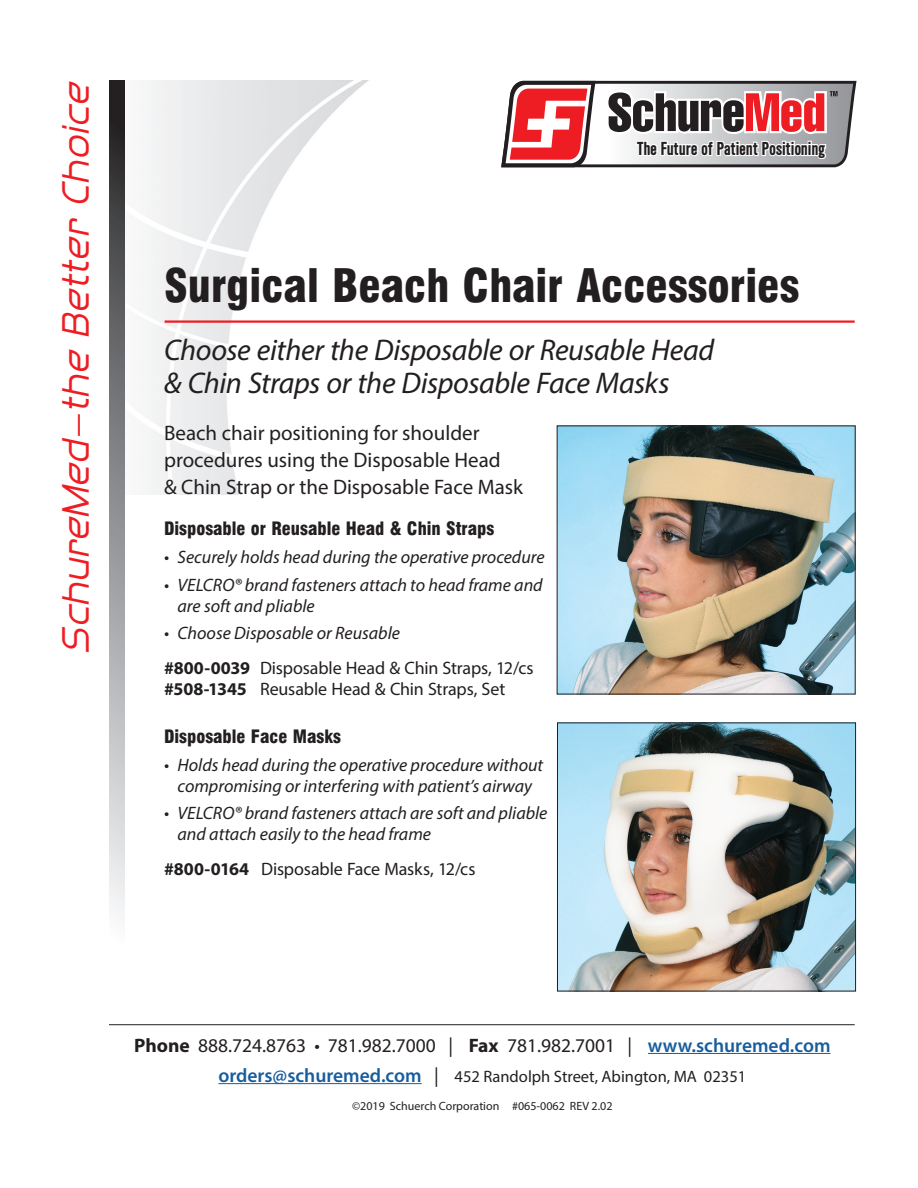
<style>
.page{position:relative;width:918px;height:1188px;background:#fff}
.page>*{position:absolute;margin:0;border:0;box-sizing:border-box;transform-origin:0 0}
.t1{font:900 45px "Corporate Condensed";color:#231f20}
.t2{font:italic 39px "Silverfork";color:#ee1d23}
.t3{font:italic 30px/33px "Myriad Pro";letter-spacing:-.01em;color:#231f20}
.t4{font:21px/27px "Myriad Pro";color:#231f20}
.t5{font:19.5px "Myriad Pro";color:#231f20}
.t6{font:italic 18px/21px "Myriad Pro";color:#231f20}
.t7{font:18px/34.5px "Myriad Pro";letter-spacing:-.01em;color:#231f20}
.t8{font:900 18px "Corporate Condensed";color:#231f20}
.t9{font:700 16.65px "Simple Type";letter-spacing:.01em;color:#231f20}
.t10{font:16.5px "Myriad Pro";color:#231f20}
.t11{font:12px "Myriad Pro";color:#231f20}
.s1{font-style:italic}
.s2{font-weight:700}
.s3{font-weight:600;color:#175d9e}
.s4{font-weight:600;font-size:19.5px;color:#175d9e}
.s5{font-size:19.5px}
</style>
<div class="page">
<img style="left:145px;top:81px;width:223px;height:413px">
<div style="left:109px;top:81px;width:16px;height:910px;background:linear-gradient(to bottom,#212022,#fff)"></div>
<hr style="left:165px;top:320px;width:690px;height:3px;background:#ee1d23">
<svg style="left:109px;top:1025px;width:746px;height:60px"></svg>
<hr style="left:109px;top:1024px;width:746px;height:1px;background:#231f20">
<img style="left:559px;top:428px;width:295px;height:264px">
<img style="left:559px;top:725px;width:295px;height:264px">
<div style="left:557px;top:723px;width:299px;height:268px;border:1px solid #231f20"></div>
<hr style="left:648px;top:1053px;width:183px;height:1px;background:#175d9e">
<hr style="left:218px;top:1083px;width:204px;height:1px;background:#175d9e">
<svg style="left:501px;top:81px;width:356px;height:86px"></svg>
<h2 class="t2" style="left:53px;top:654px;width:574px;rotate:-90deg">SchureMed–the Better Choice</h2>
<p class="t9" style="left:637px;top:138px;width:190px">The Future of Patient Positioning</p>
<h1 class="t1" style="left:164px;top:259px;width:637px">Surgical Beach Chair Accessories</h1>
<h3 class="t3" style="left:164px;top:332px;width:552px">Choose either the Disposable or Reusable Head &amp; Chin Straps or the Disposable Face Masks</h3>
<p class="t4" style="left:164px;top:419px;width:360px">Beach chair positioning for shoulder procedures using the Disposable Head<br>&amp; Chin Strap or the Disposable Face Mask</p>
<p class="t8" style="left:164px;top:518px;width:332px">Disposable or Reusable Head &amp; Chin Straps</p>
<p class="t6" style="left:164px;top:546px;width:382px">• Securely holds head during the operative procedure</p>
<p class="t6" style="left:178px;top:574px;width:367px;text-indent:-14px">• VELCRO® brand fasteners attach to head frame and are soft and pliable</p>
<p class="t7" style="left:164px;top:616px;width:371px"><span class="s1">• Choose Disposable or Reusable<br></span><span class="s2">#800-0039</span> Disposable Head &amp; Chin Straps, 12/cs</p>
<p class="t7" style="left:164px;top:671px;width:343px"><span class="s2">#508-1345</span> Reusable Head &amp; Chin Straps, Set</p>
<p class="t8" style="left:164px;top:726px;width:179px">Disposable Face Masks</p>
<p class="t6" style="left:164px;top:754px;width:381px;text-align:center">• Holds head during the operative procedure without compromising or interfering with patient’s airway</p>
<p class="t6" style="left:178px;top:803px;width:371px;text-indent:-14px">• VELCRO® brand fasteners attach are soft and pliable and attach easily to the head frame</p>
<p class="t7" style="left:164px;top:851px;width:313px"><span class="s2">#800-0164</span> Disposable Face Masks, 12/cs</p>
<p class="t5" style="left:134px;top:1033px;width:698px"><span class="s2">Phone</span> 888.724.8763 • 781.982.7000 | <span class="s2">Fax</span> 781.982.7001 | <span class="s3">www.schuremed.com</span></p>
<p class="t10" style="left:218px;top:1066px;width:529px"><span class="s4">orders@schuremed.com</span> <span class="s5">|</span> 452 Randolph Street, Abington, MA 02351</p>
<p class="t11" style="left:352px;top:1099px;width:262px">©2019 Schuerch Corporation #065-0062 REV 2.02</p>
</div>
